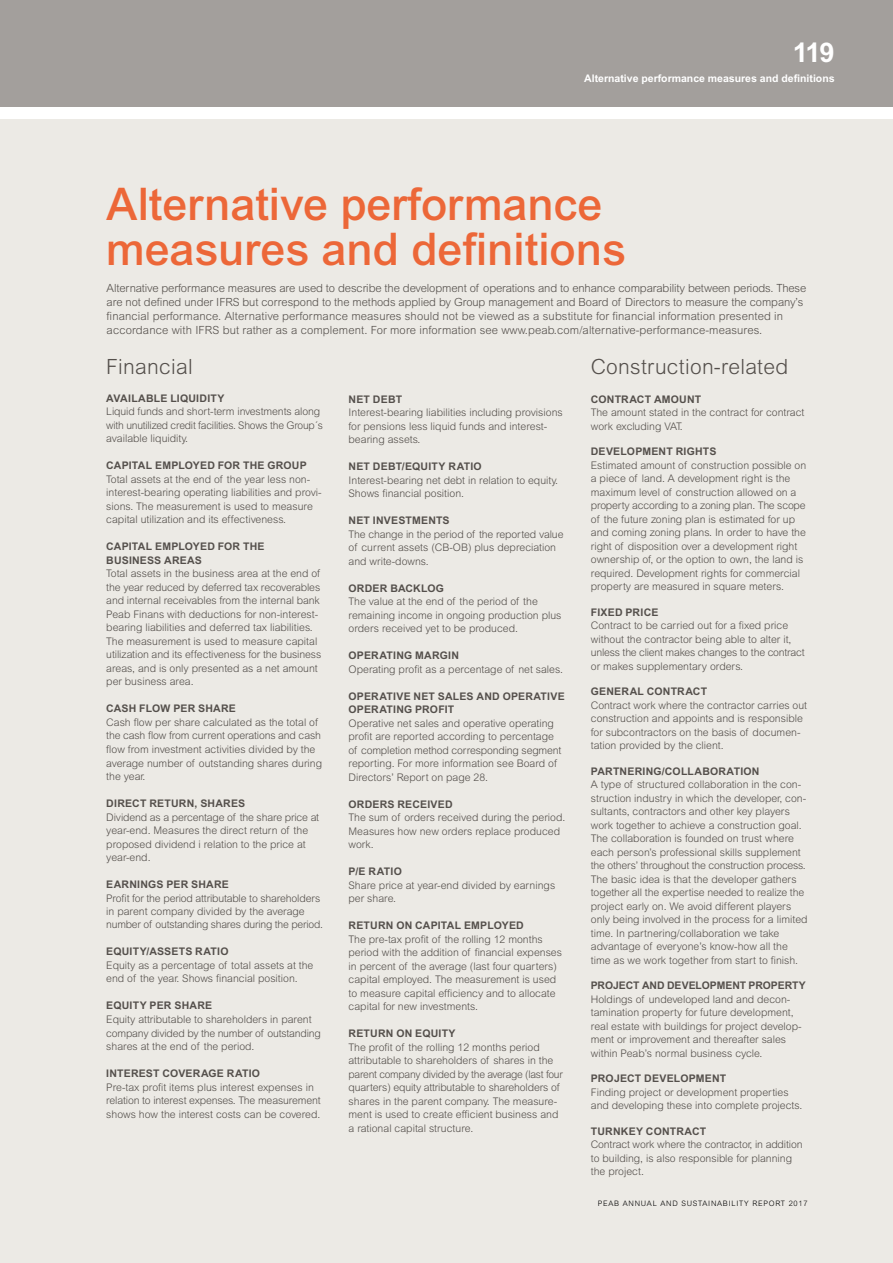
<style>
.page{position:relative;width:893px;height:1263px;background:#fff}
.page>*{position:absolute;margin:0;border:0;box-sizing:border-box;transform-origin:0 0}
.t1{font:500 45px/45px "Arial MT Std";color:#ec6738}
.t2{font:700 27.15px "Arial MT Std";color:#fff}
.t3{font:300 21px "Arial MT Std";letter-spacing:.015em;color:#544f4b}
.t4{font:300 11.25px/14.2px "Arial MT Std";letter-spacing:-.005em;color:#544f4b}
.t5{font:300 10.5px/13.5px "Arial MT Std";color:#544f4b}
.t6{font:700 10.5px/13.5px "Arial MT Std";letter-spacing:.02em;color:#544f4b}
.t7{font:700 10.5px "Arial MT Std";color:#fff}
.t8{font:700 10.5px "Arial MT Std";color:#544f4b}
.t9{font:300 7.5px "Arial MT Std";letter-spacing:.1em;color:#000}
</style>
<div class="page">
<div style="left:0;top:119px;width:893px;height:1144px;background:#eceae5"></div>
<div style="left:0;top:0;width:893px;height:107px;background:#a39f9c"></div>
<h2 class="t2" style="left:793px;top:37px;width:43px">119</h2>
<p class="t7" style="left:584px;top:72px;width:252px">Alternative performance measures and definitions</p>
<h1 class="t1" style="left:106px;top:181px;width:521px">Alternative performance measures and definitions</h1>
<p class="t4" style="left:107px;top:281px;width:701px">Alternative performance measures are used to describe the development of operations and to enhance comparability between periods. These are not defined under IFRS but correspond to the methods applied by Group management and Board of Directors to measure the company’s financial performance. Alternative performance measures should not be viewed as a substitute for financial information presented in accordance with IFRS but rather as a complement. For more information see www.peab.com/alternative-performance-measures.</p>
<h3 class="t3" style="left:106px;top:355px;width:88px">Financial</h3>
<p class="t6" style="left:106px;top:391px;width:120px">AVAILABLE LIQUIDITY</p>
<p class="t5" style="left:106px;top:405px;width:218px">Liquid funds and short-term investments along with unutilized credit facilities. Shows the Group´s available liquidity.</p>
<p class="t6" style="left:106px;top:459px;width:202px">CAPITAL EMPLOYED FOR THE GROUP</p>
<p class="t5" style="left:106px;top:472px;width:217px">Total assets at the end of the year less non&shy;interest-bearing operating liabilities and provi&shy;sions. The measurement is used to measure capital utilization and its effectiveness.</p>
<p class="t6" style="left:106px;top:540px;width:160px">CAPITAL EMPLOYED FOR THE<br>BUSINESS AREAS</p>
<p class="t5" style="left:106px;top:567px;width:217px">Total assets in the business area at the end of the year reduced by deferred tax recoverables and internal receivables from the internal bank Peab Finans with deductions for non-interest&shy;bearing liabilities and deferred tax liabilities.<br>The measurement is used to measure capital utilization and its effectiveness for the business areas, and is only presented as a net amount per business area.</p>
<p class="t6" style="left:106px;top:702px;width:131px">CASH FLOW PER SHARE</p>
<p class="t5" style="left:106px;top:715px;width:217px">Cash flow per share calculated as the total of the cash flow from current operations and cash flow from investment activities divided by the average number of outstanding shares during the year.</p>
<p class="t6" style="left:106px;top:796px;width:140px">DIRECT RETURN, SHARES</p>
<p class="t5" style="left:106px;top:810px;width:214px">Dividend as a percentage of the share price at year-end. Measures the direct return of the proposed dividend i relation to the price at year-end.</p>
<p class="t6" style="left:106px;top:877px;width:124px">EARNINGS PER SHARE</p>
<p class="t5" style="left:106px;top:891px;width:218px">Profit for the period attributable to shareholders in parent company divided by the average number of outstanding shares during the period.</p>
<p class="t6" style="left:106px;top:945px;width:124px">EQUITY/ASSETS RATIO</p>
<p class="t5" style="left:106px;top:958px;width:209px">Equity as a percentage of total assets at the end of the year. Shows financial position.</p>
<p class="t6" style="left:106px;top:999px;width:107px">EQUITY PER SHARE</p>
<p class="t5" style="left:106px;top:1012px;width:216px">Equity attributable to shareholders in parent company divided by the number of outstanding shares at the end of the period.</p>
<p class="t6" style="left:106px;top:1066px;width:155px">INTEREST COVERAGE RATIO</p>
<p class="t5" style="left:106px;top:1080px;width:216px">Pre-tax profit items plus interest expenses in relation to interest expenses. The measurement shows how the interest costs can be covered.</p>
<p class="t6" style="left:349px;top:392px;width:55px">NET DEBT</p>
<p class="t5" style="left:349px;top:406px;width:216px">Interest-bearing liabilities including provisions for pensions less liquid funds and interest&shy;bearing assets.</p>
<p class="t6" style="left:349px;top:459px;width:135px">NET DEBT/EQUITY RATIO</p>
<p class="t5" style="left:349px;top:473px;width:211px">Interest-bearing net debt in relation to equity.<br>Shows financial position.</p>
<p class="t6" style="left:349px;top:513px;width:103px">NET INVESTMENTS</p>
<p class="t5" style="left:349px;top:527px;width:216px">The change in the period of the reported value of current assets (CB-OB) plus depreciation and write-downs.</p>
<p class="t6" style="left:349px;top:581px;width:97px">ORDER BACKLOG</p>
<p class="t5" style="left:349px;top:595px;width:214px">The value at the end of the period of the remaining income in ongoing production plus orders received yet to be produced.</p>
<p class="t6" style="left:349px;top:648px;width:112px">OPERATING MARGIN</p>
<p class="t5" style="left:349px;top:662px;width:216px">Operating profit as a percentage of net sales.</p>
<p class="t6" style="left:349px;top:689px;width:218px">OPERATIVE NET SALES AND OPERATIVE<br>OPERATING PROFIT</p>
<p class="t5" style="left:349px;top:716px;width:214px">Operative net sales and operative operating profit are reported according to percentage of completion method corresponding segment reporting. For more information see Board of Directors’ Report on page 28.</p>
<p class="t6" style="left:349px;top:797px;width:106px">ORDERS RECEIVED</p>
<p class="t5" style="left:349px;top:811px;width:218px">The sum of orders received during the period.<br>Measures how new orders replace produced work.</p>
<p class="t6" style="left:349px;top:864px;width:55px">P/E RATIO</p>
<p class="t5" style="left:349px;top:878px;width:208px">Share price at year-end divided by earnings per share.</p>
<p class="t6" style="left:349px;top:918px;width:177px">RETURN ON CAPITAL EMPLOYED</p>
<p class="t5" style="left:349px;top:932px;width:215px">The pre-tax profit of the rolling 12 months period with the addition of financial expenses in percent of the average (last four quarters) capital employed. The measurement is used to measure capital efficiency and to allocate capital for new investments.</p>
<p class="t6" style="left:349px;top:1026px;width:109px">RETURN ON EQUITY</p>
<p class="t5" style="left:349px;top:1040px;width:216px">The profit of the rolling 12 months period attributable to shareholders of shares in the parent company divided by the average (last four quarters) equity attributable to shareholders of shares in the parent company. The measure&shy;ment is used to create efficient business and a rational capital structure.</p>
<h3 class="t3" style="left:591px;top:355px;width:199px">Construction-related</h3>
<p class="t6" style="left:591px;top:392px;width:112px">CONTRACT AMOUNT</p>
<p class="t5" style="left:591px;top:406px;width:215px">The amount stated in the contract for contract work excluding VAT.</p>
<p class="t6" style="left:591px;top:445px;width:127px">DEVELOPMENT RIGHTS</p>
<p class="t5" style="left:591px;top:458px;width:217px">Estimated amount of construction possible on a piece of land. A development right is the maximum level of construction allowed on a property according to a zoning plan. The scope of the future zoning plan is estimated for up and coming zoning plans. In order to have the right of disposition over a development right ownership of, or the option to own, the land is required. Development rights for commercial property are measured in square meters.</p>
<p class="t6" style="left:591px;top:605px;width:69px">FIXED PRICE</p>
<p class="t5" style="left:591px;top:619px;width:215px">Contract to be carried out for a fixed price without the contractor being able to alter it, unless the client makes changes to the contract or makes supplementary orders.</p>
<p class="t6" style="left:591px;top:685px;width:118px">GENERAL CONTRACT</p>
<p class="t5" style="left:591px;top:698px;width:218px">Contract work where the contractor carries out construction and appoints and is responsible for subcontractors on the basis of documen&shy;tation provided by the client.</p>
<p class="t6" style="left:591px;top:764px;width:170px">PARTNERING/COLLABORATION</p>
<p class="t5" style="left:591px;top:778px;width:218px">A type of structured collaboration in the con&shy;struction industry in which the developer, con&shy;sultants, contractors and other key players work together to achieve a construction goal.<br>The collaboration is founded on trust where each person’s professional skills supplement the others’ throughout the construction process.<br>The basic idea is that the developer gathers together all the expertise needed to realize the project early on. We avoid different players only being involved in the process for a limited time. In partnering/collaboration we take advantage of everyone’s know-how all the time as we work together from start to finish.</p>
<p class="t8" style="left:591px;top:979px;width:216px">PROJECT AND DEVELOPMENT PROPERTY</p>
<p class="t5" style="left:591px;top:992px;width:212px">Holdings of undeveloped land and decon&shy;tamination property for future development, real estate with buildings for project develop&shy;ment or improvement and thereafter sales within Peab’s normal business cycle.</p>
<p class="t6" style="left:591px;top:1072px;width:137px">PROJECT DEVELOPMENT</p>
<p class="t5" style="left:591px;top:1085px;width:213px">Finding project or development properties and developing these into complete projects.</p>
<p class="t6" style="left:591px;top:1124px;width:117px">TURNKEY CONTRACT</p>
<p class="t5" style="left:591px;top:1138px;width:213px">Contract work where the contractor, in addition to building, is also responsible for planning the project.</p>
<p class="t9" style="left:598px;top:1198px;width:211px">PEAB ANNUAL AND SUSTAINABILITY REPORT 2017</p>
</div>
